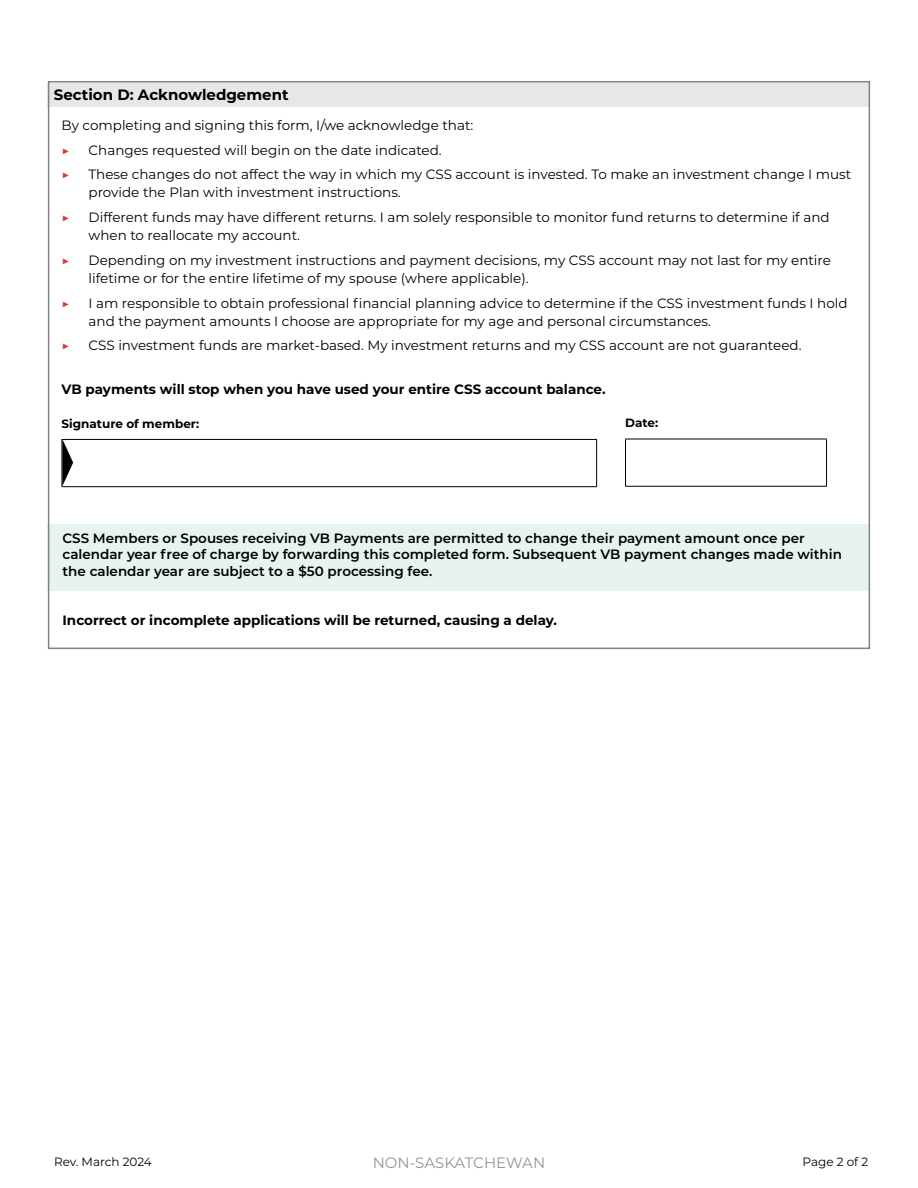
<style>
.page{position:relative;width:918px;height:1188px;background:#fff}
.page>*{position:absolute;margin:0;border:0;box-sizing:border-box;transform-origin:0 0}
.t1{font:700 15px "Montserrat";color:#000}
.t2{font:15px "Montserrat";color:#939598}
.t3{font:13.5px/18px "Montserrat";color:#000}
.t4{font:600 13.5px/16.2px "Montserrat";color:#000}
.t5{font:700 13.5px "Montserrat";color:#000}
.t6{font:13.5px "Montserrat";color:#db3827}
.t7{font:700 12px "Montserrat";color:#000}
.t8{font:12px "Montserrat";color:#000}
</style>
<div class="page">
<div style="left:48px;top:83px;width:822px;height:23px;background:#e6e7e8"></div>
<div style="left:48px;top:524px;width:822px;height:67px;background:#e8f3f1"></div>
<hr style="left:62px;top:439px;width:535px;height:1px;background:#000">
<hr style="left:596px;top:440px;width:1px;height:46px;background:#000">
<hr style="left:62px;top:486px;width:535px;height:1px;background:#000">
<svg style="left:62px;top:439px;width:11px;height:47px"></svg>
<hr style="left:625px;top:439px;width:202px;height:1px;background:#000">
<hr style="left:625px;top:439px;width:1px;height:47px;background:#000">
<hr style="left:826px;top:439px;width:1px;height:47px;background:#000">
<hr style="left:625px;top:486px;width:202px;height:1px;background:#000">
<p class="t1" style="left:54px;top:84px;width:236px">Section D: Acknowledgement</p>
<p class="t3" style="left:62px;top:116px;width:413px">By completing and signing this form, I/we acknowledge that:</p>
<p class="t6" style="left:62px;top:141px;width:10px">▶</p>
<p class="t3" style="left:89px;top:140px;width:355px">Changes requested will begin on the date indicated.</p>
<p class="t6" style="left:62px;top:165px;width:10px">▶</p>
<p class="t3" style="left:89px;top:165px;width:764px">These changes do not affect the way in which my CSS account is invested. To make an investment change I must provide the Plan with investment instructions.</p>
<p class="t6" style="left:62px;top:208px;width:10px">▶</p>
<p class="t3" style="left:89px;top:208px;width:743px">Different funds may have different returns. I am solely responsible to monitor fund returns to determine if and when to reallocate my account.</p>
<p class="t6" style="left:62px;top:251px;width:10px">▶</p>
<p class="t3" style="left:89px;top:251px;width:744px">Depending on my investment instructions and payment decisions, my CSS account may not last for my entire lifetime or for the entire lifetime of my spouse (where applicable).</p>
<p class="t6" style="left:62px;top:294px;width:10px">▶</p>
<p class="t3" style="left:89px;top:293px;width:761px">I am responsible to obtain professional financial planning advice to determine if the CSS investment funds I hold and the payment amounts I choose are appropriate for my age and personal circumstances.</p>
<p class="t6" style="left:62px;top:336px;width:10px">▶</p>
<p class="t3" style="left:89px;top:336px;width:714px">CSS investment funds are market-based. My investment returns and my CSS account are not guaranteed.</p>
<p class="t5" style="left:62px;top:380px;width:546px">VB payments will stop when you have used your entire CSS account balance.</p>
<p class="t7" style="left:62px;top:415px;width:139px">Signature of member:</p>
<p class="t7" style="left:625px;top:415px;width:35px">Date:</p>
<p class="t4" style="left:63px;top:530px;width:781px">CSS Members or Spouses receiving VB Payments are permitted to change their payment amount once per calendar year free of charge by forwarding this completed form. Subsequent VB payment changes made within the calendar year are subject to a $50 processing fee.</p>
<p class="t5" style="left:63px;top:610px;width:496px">Incorrect or incomplete applications will be returned, causing a delay.</p>
<p class="t8" style="left:54px;top:1153px;width:99px">Rev. March 2024</p>
<p class="t8" style="left:803px;top:1153px;width:67px">Page 2 of 2</p>
<p class="t2" style="left:373px;top:1152px;width:174px">NON-SASKATCHEWAN</p>
</div>
